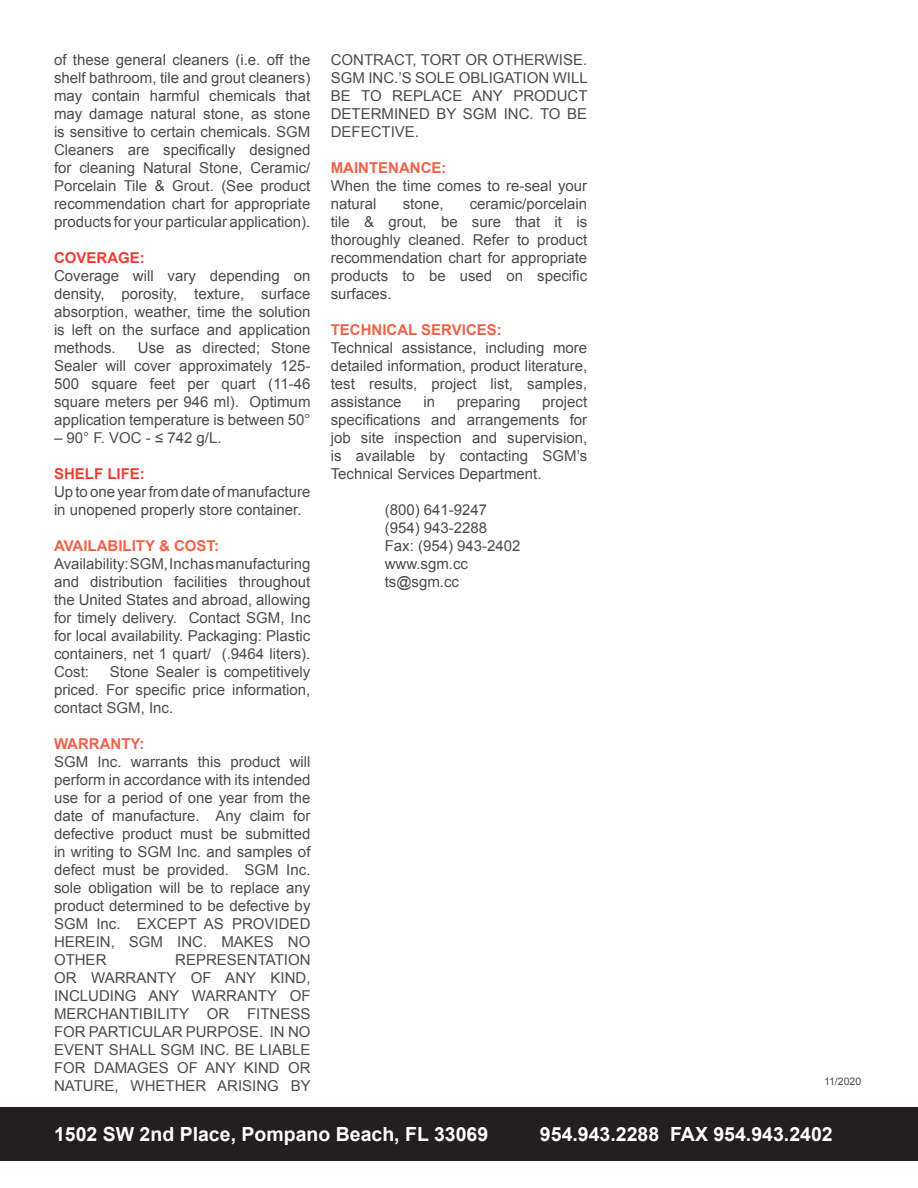
<style>
.page{position:relative;width:918px;height:1188px;background:#fff}
.page>*{position:absolute;margin:0;border:0;box-sizing:border-box;transform-origin:0 0}
.t1{font:700 19.5px "Arial";color:#fff}
.t2{font:15px/18px "Arial";color:#4b4c4d;text-align:justify}
.t3{font:700 15px "Arial";color:#f1624a}
.t4{font:700 15px "Arial";color:#ee3e34}
.t5{font:10.5px "Arial";color:#4b4c4d}
</style>
<div class="page">
<div style="left:0;top:1107px;width:918px;height:54px;background:#231f20"></div>
<p class="t2" style="left:54px;top:51px;width:258px">of these general cleaners (i.e. off the shelf bathroom, tile and grout cleaners) may contain harmful chemicals that may damage natural stone, as stone is sensitive to certain chemicals. SGM Cleaners are specifically designed for cleaning Natural Stone, Ceramic/ Porcelain Tile &amp; Grout. (See product recommendation chart for appropriate products for your particular application).</p>
<p class="t4" style="left:54px;top:248px;width:92px">COVERAGE:</p>
<p class="t2" style="left:54px;top:267px;width:258px">Coverage will vary depending on density, porosity, texture, surface absorption, weather, time the solution is left on the surface and application methods.</p>
<p class="t2" style="left:54px;top:339px;width:258px;text-indent:84px">Use as directed; Stone Sealer will cover approximately 125- 500 square feet per quart (11-46 square meters per 946 ml). Optimum application temperature is between 50°</p>
<p class="t2" style="left:54px;top:429px;width:169px">– 90° F. VOC - ≤ 742 g/L.</p>
<p class="t4" style="left:54px;top:464px;width:92px">SHELF LIFE:</p>
<p class="t2" style="left:54px;top:483px;width:258px">Up to one year from date of manufacture in unopened properly store container.</p>
<p class="t3" style="left:54px;top:536px;width:166px">AVAILABILITY &amp; COST:</p>
<p class="t2" style="left:54px;top:555px;width:258px">Availability: SGM, Inc has manufacturing and distribution facilities throughout the United States and abroad, allowing for timely delivery. Contact SGM, Inc for local availability. Packaging: Plastic containers, net 1 quart/ (.9464 liters).<br>Cost:</p>
<p class="t2" style="left:54px;top:663px;width:258px;text-indent:56px">Stone Sealer is competitively priced. For specific price information, contact SGM, Inc.</p>
<p class="t3" style="left:54px;top:734px;width:92px">WARRANTY:</p>
<p class="t2" style="left:54px;top:753px;width:258px">SGM Inc. warrants this product will perform in accordance with its intended use for a period of one year from the date of manufacture. Any claim for defective product must be submitted in writing to SGM Inc. and samples of defect must be provided. SGM Inc. sole obligation will be to replace any product determined to be defective by SGM Inc. EXCEPT AS PROVIDED HEREIN, SGM INC. MAKES NO OTHER</p>
<p class="t2" style="left:54px;top:951px;width:258px;text-indent:121px">REPRESENTATION OR WARRANTY OF ANY KIND, INCLUDING ANY WARRANTY OF MERCHANTIBILITY OR FITNESS FOR PARTICULAR PURPOSE. IN NO EVENT SHALL SGM INC. BE LIABLE FOR DAMAGES OF ANY KIND OR NATURE, WHETHER ARISING BY</p>
<p class="t2" style="left:331px;top:51px;width:259px">CONTRACT, TORT OR OTHERWISE.<br>SGM INC.’S SOLE OBLIGATION WILL BE TO REPLACE ANY PRODUCT DETERMINED BY SGM INC. TO BE DEFECTIVE.</p>
<p class="t3" style="left:331px;top:158px;width:117px">MAINTENANCE:</p>
<p class="t2" style="left:331px;top:177px;width:258px">When the time comes to re-seal your natural</p>
<p class="t2" style="left:331px;top:195px;width:258px;text-indent:139px">ceramic/porcelain tile &amp; grout, be sure that it is thoroughly cleaned. Refer to product recommendation chart for appropriate products to be used on specific surfaces.</p>
<p class="t3" style="left:331px;top:320px;width:173px">TECHNICAL SERVICES:</p>
<p class="t2" style="left:331px;top:339px;width:258px">Technical assistance, including more detailed information, product literature, test results, project list, samples, assistance</p>
<p class="t2" style="left:403px;top:195px;width:42px">stone,</p>
<p class="t2" style="left:331px;top:393px;width:258px;text-indent:211px">project specifications and arrangements for job site inspection and supervision, is available by contacting SGM’s Technical Services Department.</p>
<p class="t2" style="left:385px;top:501px;width:104px">(800) 641-9247</p>
<p class="t2" style="left:385px;top:519px;width:104px">(954) 943-2288</p>
<p class="t2" style="left:385px;top:537px;width:137px">Fax: (954) 943-2402</p>
<p class="t2" style="left:385px;top:555px;width:85px">www.sgm.cc</p>
<p class="t2" style="left:385px;top:573px;width:76px">ts@sgm.cc</p>
<p class="t2" style="left:423px;top:393px;width:13px">in</p>
<p class="t2" style="left:457px;top:393px;width:65px">preparing</p>
<p class="t5" style="left:824px;top:1075px;width:39px">11/2020</p>
<p class="t1" style="left:54px;top:1121px;width:436px">1502 SW 2nd Place, Pompano Beach, FL 33069</p>
<p class="t1" style="left:540px;top:1121px;width:294px">954.943.2288 FAX 954.943.2402</p>
</div>
